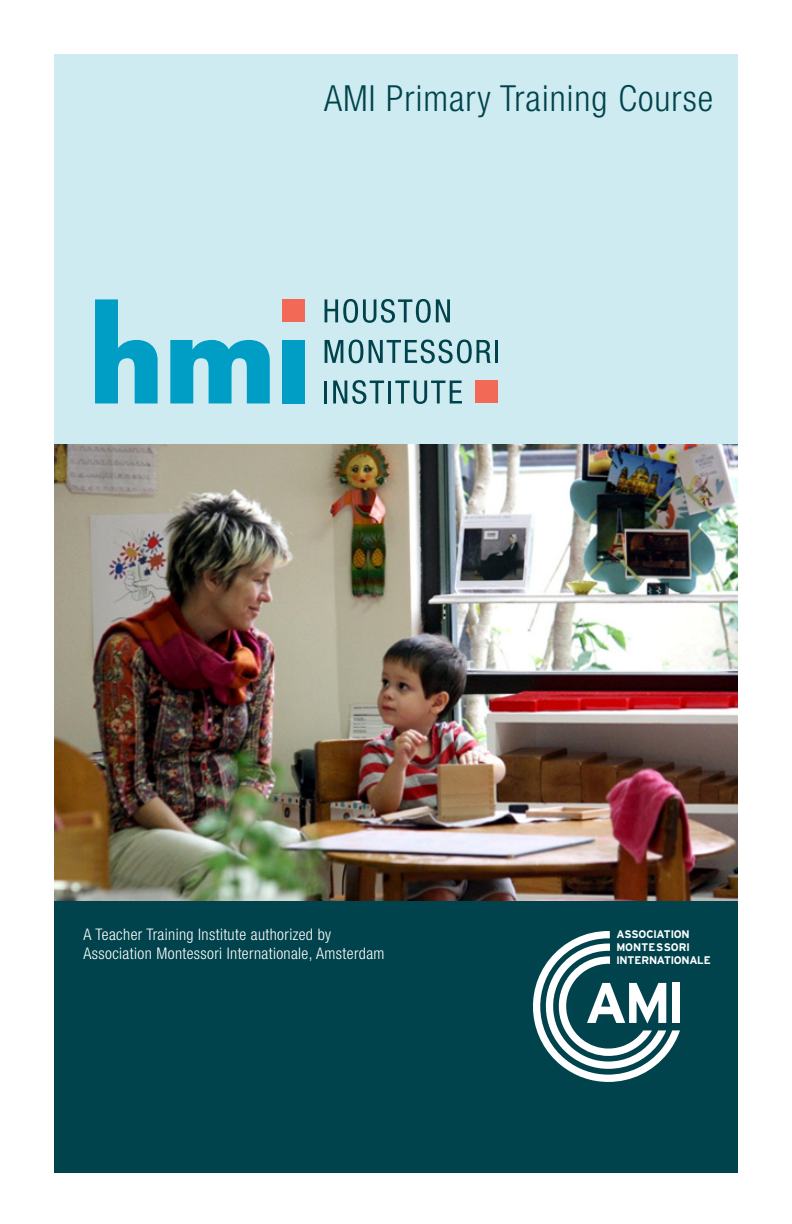
<style>
.page{position:relative;width:792px;height:1224px;background:#fff}
.page>*{position:absolute;margin:0;border:0;box-sizing:border-box;transform-origin:0 0}
.t1{font:60.6px "Hitthe Road";color:#fff}
.t2{font:300 condensed 36px "Helvetica Neue LT Std";letter-spacing:.03em;color:#00434c}
.t3{font:300 condensed 16px "Helvetica Neue LT Std";letter-spacing:.025em;color:#fff}
.t4{font:11.6px/13px "Hitthe Road";color:#fff}
</style>
<div class="page">
<div style="left:54px;top:54px;width:684px;height:434px;background:#cdebf0"></div>
<div style="left:54px;top:900px;width:684px;height:273px;background:#00434c"></div>
<div style="left:475px;top:381px;width:23px;height:22px;background:#f26a56"></div>
<div style="left:283px;top:299px;width:22px;height:23px;background:#f26a56"></div>
<svg style="left:95px;top:299px;width:63px;height:104px"></svg>
<svg style="left:170px;top:340px;width:100px;height:63px"></svg>
<div style="left:283px;top:340px;width:22px;height:63px;background:#009dc4"></div>
<svg style="left:325px;top:299px;width:125px;height:24px"></svg>
<svg style="left:325px;top:340px;width:18px;height:23px"></svg>
<svg style="left:349px;top:340px;width:14px;height:23px"></svg>
<svg style="left:369px;top:340px;width:122px;height:23px"></svg>
<hr style="left:495px;top:340px;width:3px;height:23px;background:#00434c">
<hr style="left:325px;top:381px;width:2px;height:22px;background:#00434c">
<svg style="left:333px;top:380px;width:51px;height:24px"></svg>
<hr style="left:388px;top:381px;width:3px;height:22px;background:#00434c">
<svg style="left:395px;top:381px;width:67px;height:23px"></svg>
<img style="left:54px;top:445px;width:684px;height:456px">
<svg style="left:533px;top:931px;width:147px;height:151px"></svg>
<p class="t2" style="left:324px;top:77px;width:391px">AMI Primary Training Course</p>
<p class="t3" style="left:84px;top:925px;width:249px">A Teacher Training Institute authorized by</p>
<p class="t3" style="left:84px;top:944px;width:303px">Association Montessori Internationale, Amsterdam</p>
<p class="t4" style="left:617px;top:928px;width:74px">ASSOCIATION</p>
<p class="t4" style="left:616px;top:941px;width:96px">MONTESSORI<br>INTERNATIONALE</p>
<p class="t1" style="left:587px;top:977px;width:99px">AMI</p>
</div>
